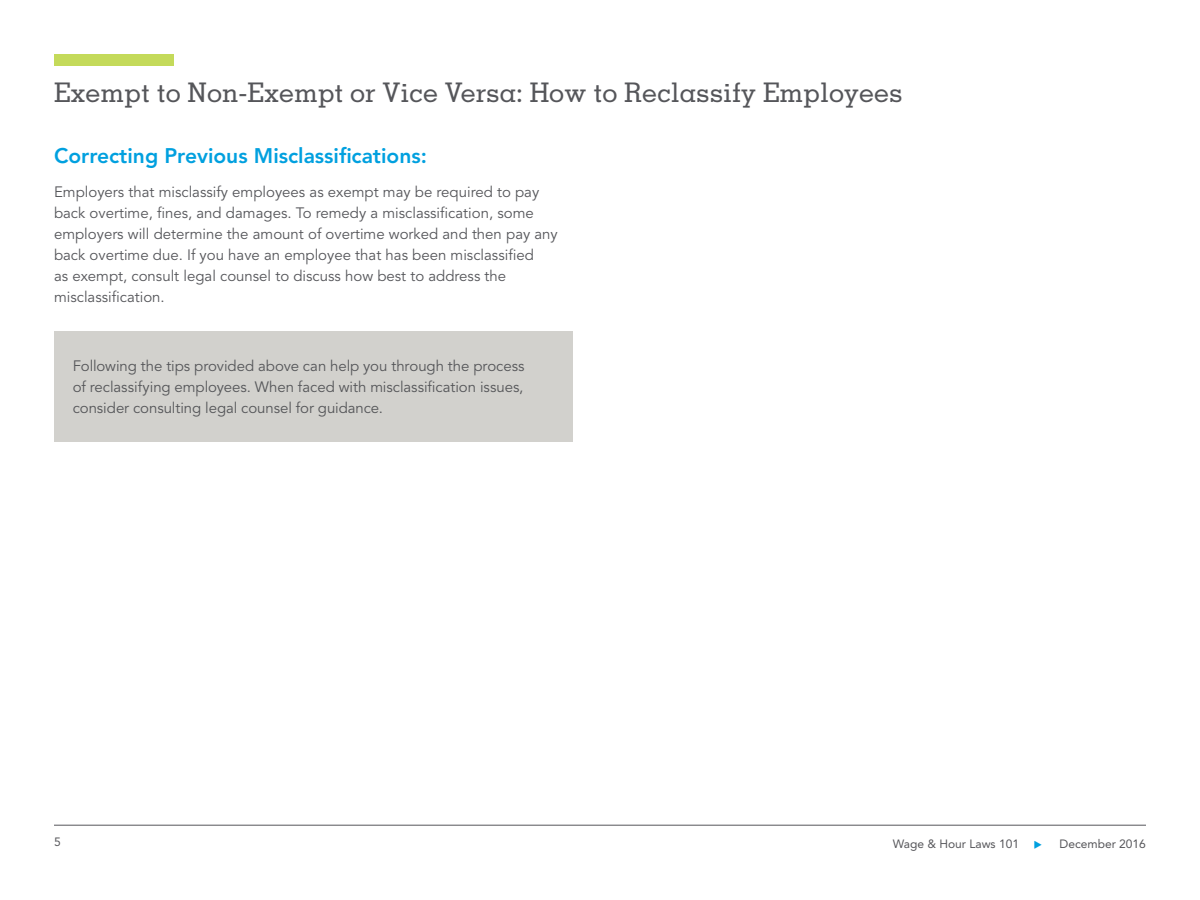
<style>
.page{position:relative;width:1200px;height:900px;background:#fff}
.page>*{position:absolute;margin:0;border:0;box-sizing:border-box;transform-origin:0 0}
.t1{font:500 27px "Memphis LT Std";color:#55565a}
.Body_text{font:800 21px "Avenir LT Std";color:#00a0df}
.Body_text-2{font:15px/21px "Avenir LT Std";color:#55565a}
.Body_text-3{font:15px/21px "Avenir LT Std";letter-spacing:-.005em;color:#555659;text-align:justify}
.t2{font:12px "Avenir";color:#56565a}
</style>
<div class="page">
<hr style="left:54px;top:825px;width:1092px;height:1px;background:#56565a">
<div style="left:54px;top:54px;width:119px;height:11px;background:#c4da5a"></div>
<div style="left:54px;top:332px;width:519px;height:110px;background:#d2d1cd"></div>
<p class="t1" style="left:54px;top:76px;width:850px">Exempt to Non-Exempt or Vice Versa: How to Reclassify Employees</p>
<p class="Body_text" style="left:54px;top:143px;width:374px">Correcting Previous Misclassifications:</p>
<p class="Body_text-2" style="left:54px;top:182px;width:505px">Employers that misclassify employees as exempt may be required to pay back overtime, fines, and damages. To remedy a misclassification, some employers will determine the amount of overtime worked and then pay any back overtime due. If you have an employee that has been misclassified<br>as exempt, consult legal counsel to discuss how best to address the misclassification.</p>
<p class="Body_text-3" style="left:73px;top:356px;width:453px">Following the tips provided above can help you through the process of reclassifying employees. When faced with misclassification issues, consider consulting legal counsel for guidance.</p>
<p class="t2" style="left:54px;top:835px;width:8px">5</p>
<p class="t2" style="left:893px;top:836px;width:128px">Wage &amp; Hour Laws 101</p>
<p class="t2" style="left:1060px;top:836px;width:88px">December 2016</p>
</div>
